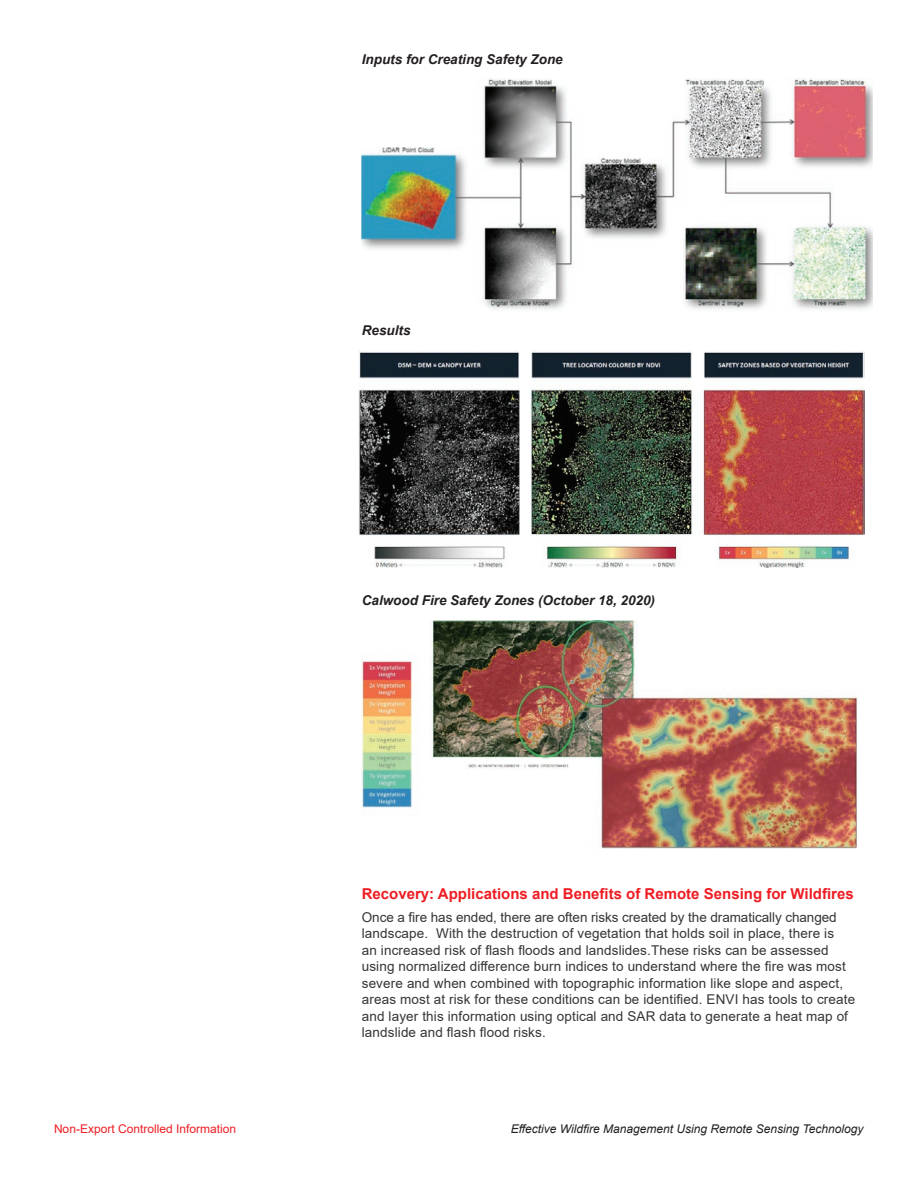
<style>
.page{position:relative;width:918px;height:1188px;background:#fff}
.page>*{position:absolute;margin:0;border:0;box-sizing:border-box;transform-origin:0 0}
.t1{font:700 15px "Arial";color:#ee1d23}
.t2{font:13.5px/16.5px "Arial";letter-spacing:.01em;color:#363536}
.t3{font:italic 700 13.5px "Arial";color:#231f20}
.t4{font:italic 12px "Arial";color:#231f20}
.t5{font:12px "Arial";color:#ee1d23}
</style>
<div class="page">
<img style="left:362px;top:78px;width:511px;height:231px">
<img style="left:359px;top:351px;width:505px;height:216px">
<img style="left:362px;top:620px;width:495px;height:229px">
<p class="t3" style="left:362px;top:50px;width:203px">Inputs for Creating Safety Zone</p>
<p class="t3" style="left:362px;top:322px;width:50px">Results</p>
<p class="t3" style="left:362px;top:591px;width:295px">Calwood Fire Safety Zones (October 18, 2020)</p>
<p class="t1" style="left:362px;top:883px;width:493px">Recovery: Applications and Benefits of Remote Sensing for Wildfires</p>
<p class="t2" style="left:362px;top:909px;width:495px">Once a fire has ended, there are often risks created by the dramatically changed landscape. With the destruction of vegetation that holds soil in place, there is<br>an increased risk of flash floods and landslides.These risks can be assessed using normalized difference burn indices to understand where the fire was most severe and when combined with topographic information like slope and aspect, areas most at risk for these conditions can be identified. ENVI has tools to create and layer this information using optical and SAR data to generate a heat map of landslide and flash flood risks.</p>
<p class="t5" style="left:54px;top:1121px;width:184px">Non-Export Controlled Information</p>
<p class="t4" style="left:511px;top:1121px;width:354px">Effective Wildfire Management Using Remote Sensing Technology</p>
</div>
